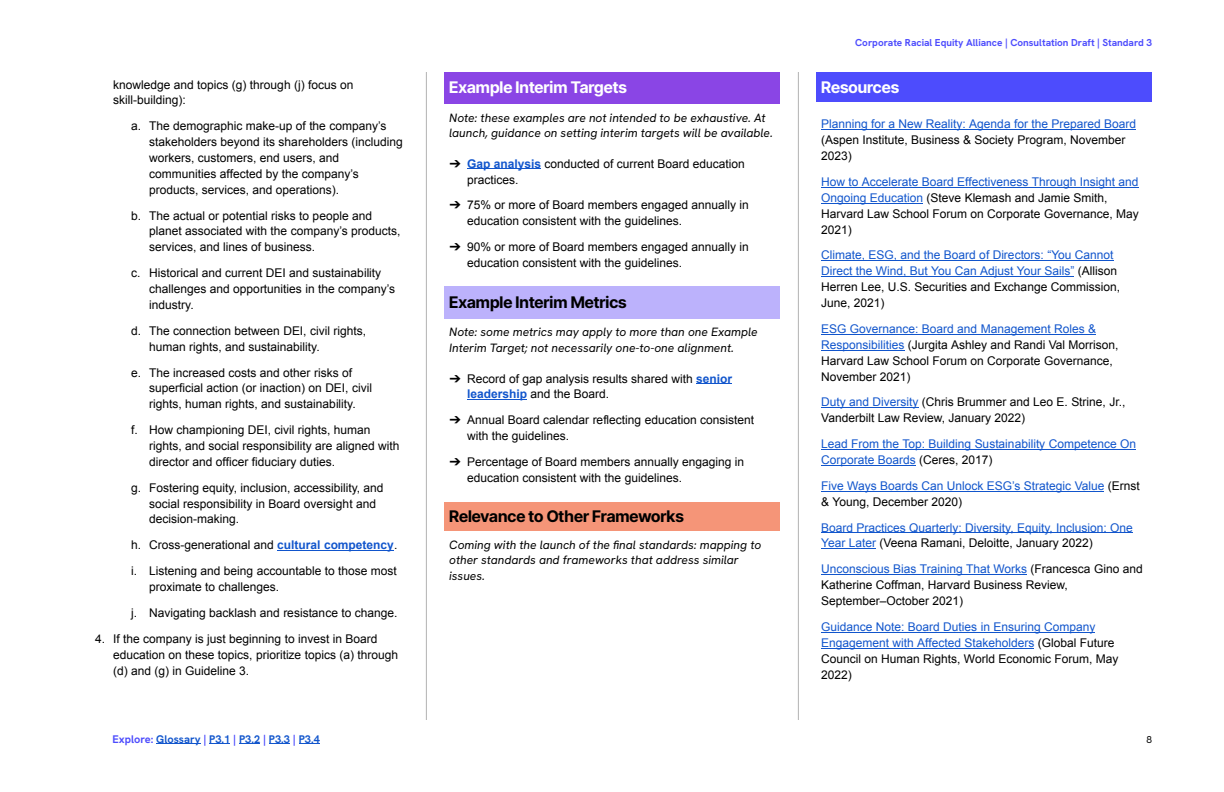
<style>
.page{position:relative;width:1224px;height:792px;background:#fff}
.page>*{position:absolute;margin:0;border:0;box-sizing:border-box;transform-origin:0 0}
.t1{font:700 16px "Inter Tight";color:#000}
.t2{font:700 16px "Inter Tight";color:#fff}
.t3{font:12px/15.9px "Arial";color:#000}
.t4{font:12px/15.9px "Arial";color:#15c}
.t5{font:italic 12px/15.6px "Hanken Grotesk";color:#000}
.t6{font:700 11px "Hanken Grotesk";color:#15c}
.t7{font:700 10px "Hanken Grotesk";color:#4d4cfd}
.t8{font:10px "Hanken Grotesk";color:#000}
.s1{font-weight:700;color:#15c}
.s2{font-family:"MS P Gothic"}
.s3{color:#15c}
.s4{color:#000}
.s5{color:#4d4cfd}
</style>
<div class="page">
<div style="left:444px;top:72px;width:336px;height:32px;background:#8a45e5"></div>
<div style="left:444px;top:286px;width:336px;height:33px;background:#bcb2fc"></div>
<div style="left:444px;top:502px;width:336px;height:30px;background:#f59578"></div>
<div style="left:816px;top:72px;width:336px;height:30px;background:#4d4cfd"></div>
<hr style="left:426px;top:72px;width:1px;height:648px;background:#b2b2b2">
<hr style="left:798px;top:72px;width:1px;height:648px;background:#b2b2b2">
<hr style="left:277px;top:550px;width:117px;height:1px;background:#15c">
<hr style="left:467px;top:168px;width:74px;height:1px;background:#15c">
<hr style="left:696px;top:383px;width:36px;height:1px;background:#15c">
<hr style="left:467px;top:399px;width:60px;height:1px;background:#15c">
<hr style="left:821px;top:129px;width:315px;height:1px;background:#15c">
<hr style="left:821px;top:187px;width:318px;height:1px;background:#15c">
<hr style="left:821px;top:203px;width:102px;height:1px;background:#15c">
<hr style="left:821px;top:260px;width:293px;height:1px;background:#15c">
<hr style="left:821px;top:276px;width:253px;height:1px;background:#15c">
<hr style="left:821px;top:334px;width:275px;height:1px;background:#15c">
<hr style="left:821px;top:350px;width:84px;height:1px;background:#15c">
<hr style="left:821px;top:407px;width:98px;height:1px;background:#15c">
<hr style="left:821px;top:449px;width:315px;height:1px;background:#15c">
<hr style="left:821px;top:465px;width:95px;height:1px;background:#15c">
<hr style="left:821px;top:491px;width:283px;height:1px;background:#15c">
<hr style="left:821px;top:532px;width:312px;height:1px;background:#15c">
<hr style="left:821px;top:548px;width:55px;height:1px;background:#15c">
<hr style="left:821px;top:574px;width:206px;height:1px;background:#15c">
<hr style="left:821px;top:632px;width:274px;height:1px;background:#15c">
<hr style="left:821px;top:648px;width:213px;height:1px;background:#15c">
<hr style="left:156px;top:743px;width:45px;height:1px;background:#15c">
<svg style="left:209px;top:743px;width:21px;height:1px"></svg>
<svg style="left:239px;top:743px;width:21px;height:1px"></svg>
<svg style="left:269px;top:743px;width:21px;height:1px"></svg>
<svg style="left:299px;top:743px;width:21px;height:1px"></svg>
<p class="t3" style="left:113px;top:76px;width:242px">knowledge and topics (g) through (j) focus on skill-building):</p>
<p class="t3" style="left:149px;top:118px;width:255px;text-indent:-18px">a. The demographic make-up of the company’s stakeholders beyond its shareholders (including workers, customers, end users, and communities affected by the company’s products, services, and operations).</p>
<p class="t3" style="left:149px;top:207px;width:253px;text-indent:-18px">b. The actual or potential risks to people and planet associated with the company’s products, services, and lines of business.</p>
<p class="t3" style="left:149px;top:265px;width:247px;text-indent:-18px">c. Historical and current DEI and sustainability challenges and opportunities in the company’s industry.</p>
<p class="t3" style="left:149px;top:323px;width:218px;text-indent:-18px">d. The connection between DEI, civil rights, human rights, and sustainability.</p>
<p class="t3" style="left:149px;top:364px;width:224px;text-indent:-18px">e. The increased costs and other risks of superficial action (or inaction) on DEI, civil rights, human rights, and sustainability.</p>
<p class="t3" style="left:149px;top:422px;width:252px;text-indent:-18px">f. How championing DEI, civil rights, human rights, and social responsibility are aligned with director and officer fiduciary duties.</p>
<p class="t3" style="left:149px;top:480px;width:236px;text-indent:-18px">g. Fostering equity, inclusion, accessibility, and social responsibility in Board oversight and decision-making.</p>
<p class="t3" style="left:131px;top:537px;width:268px">h. Cross-generational and <span class="s1">cultural competency</span>.</p>
<p class="t3" style="left:149px;top:563px;width:249px;text-indent:-18px">i. Listening and being accountable to those most proximate to challenges.</p>
<p class="t3" style="left:131px;top:605px;width:268px">j. Navigating backlash and resistance to change.</p>
<p class="t3" style="left:113px;top:631px;width:286px;text-indent:-18px">4. If the company is just beginning to invest in Board education on these topics, prioritize topics (a) through (d) and (g) in Guideline 3.</p>
<h3 class="t2" style="left:449px;top:77px;width:179px">Example Interim Targets</h3>
<p class="t5" style="left:449px;top:110px;width:325px">Note: these examples are not intended to be exhaustive. At launch, guidance on setting interim targets will be available.</p>
<p class="t3" style="left:467px;top:156px;width:279px;text-indent:-18px"><span class="s2">➔</span> <span class="s1">Gap analysis</span> conducted of current Board education practices.</p>
<p class="t3" style="left:467px;top:197px;width:283px;text-indent:-18px"><span class="s2">➔</span> 75% or more of Board members engaged annually in education consistent with the guidelines.</p>
<p class="t3" style="left:467px;top:239px;width:283px;text-indent:-18px"><span class="s2">➔</span> 90% or more of Board members engaged annually in education consistent with the guidelines.</p>
<h3 class="t1" style="left:449px;top:292px;width:179px">Example Interim Metrics</h3>
<p class="t5" style="left:449px;top:324px;width:310px">Note: some metrics may apply to more than one Example<br>Interim Target; not necessarily one-to-one alignment.</p>
<p class="t3" style="left:467px;top:370px;width:266px;text-indent:-18px"><span class="s2">➔</span> Record of gap analysis results shared with <span class="s1">senior leadership</span> and the Board.</p>
<p class="t3" style="left:467px;top:412px;width:288px;text-indent:-18px"><span class="s2">➔</span> Annual Board calendar reflecting education consistent with the guidelines.</p>
<p class="t3" style="left:467px;top:454px;width:278px;text-indent:-18px"><span class="s2">➔</span> Percentage of Board members annually engaging in education consistent with the guidelines.</p>
<h3 class="t1" style="left:449px;top:507px;width:236px">Relevance to Other Frameworks</h3>
<p class="t5" style="left:449px;top:537px;width:314px">Coming with the launch of the final standards: mapping to other standards and frameworks that address similar issues.</p>
<p class="t7" style="left:855px;top:36px;width:298px">Corporate Racial Equity Alliance | Consultation Draft | Standard 3</p>
<h3 class="t2" style="left:821px;top:77px;width:79px">Resources</h3>
<p class="t3" style="left:821px;top:116px;width:316px"><span class="s3">Planning for a New Reality: Agenda for the Prepared Board </span>(Aspen Institute, Business &amp; Society Program, November<br>2023)</p>
<p class="t3" style="left:821px;top:174px;width:319px"><span class="s3">How to Accelerate Board Effectiveness Through Insight and Ongoing Education</span> (Steve Klemash and Jamie Smith, Harvard Law School Forum on Corporate Governance, May 2021)</p>
<p class="t4" style="left:821px;top:247px;width:300px">Climate, ESG, and the Board of Directors: “You Cannot Direct the Wind, But You Can Adjust Your Sails” <span class="s4">(Allison Herren Lee, U.S. Securities and Exchange Commission, June, 2021)</span></p>
<p class="t3" style="left:821px;top:321px;width:299px"><span class="s3">ESG Governance: Board and Management Roles &amp; Responsibilities</span> (Jurgita Ashley and Randi Val Morrison, Harvard Law School Forum on Corporate Governance, November 2021)</p>
<p class="t3" style="left:821px;top:394px;width:306px"><span class="s3">Duty and Diversity</span> (Chris Brummer and Leo E. Strine, Jr.,<br>Vanderbilt Law Review, January 2022)</p>
<p class="t4" style="left:821px;top:436px;width:316px">Lead From the Top: Building Sustainability Competence On<br>Corporate Boards <span class="s4">(Ceres, 2017)</span></p>
<p class="t4" style="left:821px;top:478px;width:320px">Five Ways Boards Can Unlock ESG’s Strategic Value <span class="s4">(Ernst &amp; Young, December 2020)</span></p>
<p class="t4" style="left:821px;top:519px;width:313px">Board Practices Quarterly: Diversity, Equity, Inclusion: One<br>Year Later <span class="s4">(Veena Ramani, Deloitte, January 2022)</span></p>
<p class="t3" style="left:821px;top:561px;width:323px"><span class="s3">Unconscious Bias Training That Works</span> (Francesca Gino and<br>Katherine Coffman, Harvard Business Review,<br>September–October 2021)</p>
<p class="t4" style="left:821px;top:619px;width:299px">Guidance Note: Board Duties in Ensuring Company Engagement with Affected Stakeholders <span class="s4">(Global Future Council on Human Rights, World Economic Forum, May 2022)</span></p>
<p class="t6" style="left:112px;top:732px;width:209px"><span class="s5">Explore:</span> Glossary <span class="s5">|</span> P3.1 <span class="s5">|</span> P3.2 <span class="s5">|</span> P3.3 <span class="s5">|</span> P3.4</p>
<p class="t8" style="left:1146px;top:733px;width:7px">8</p>
</div>
